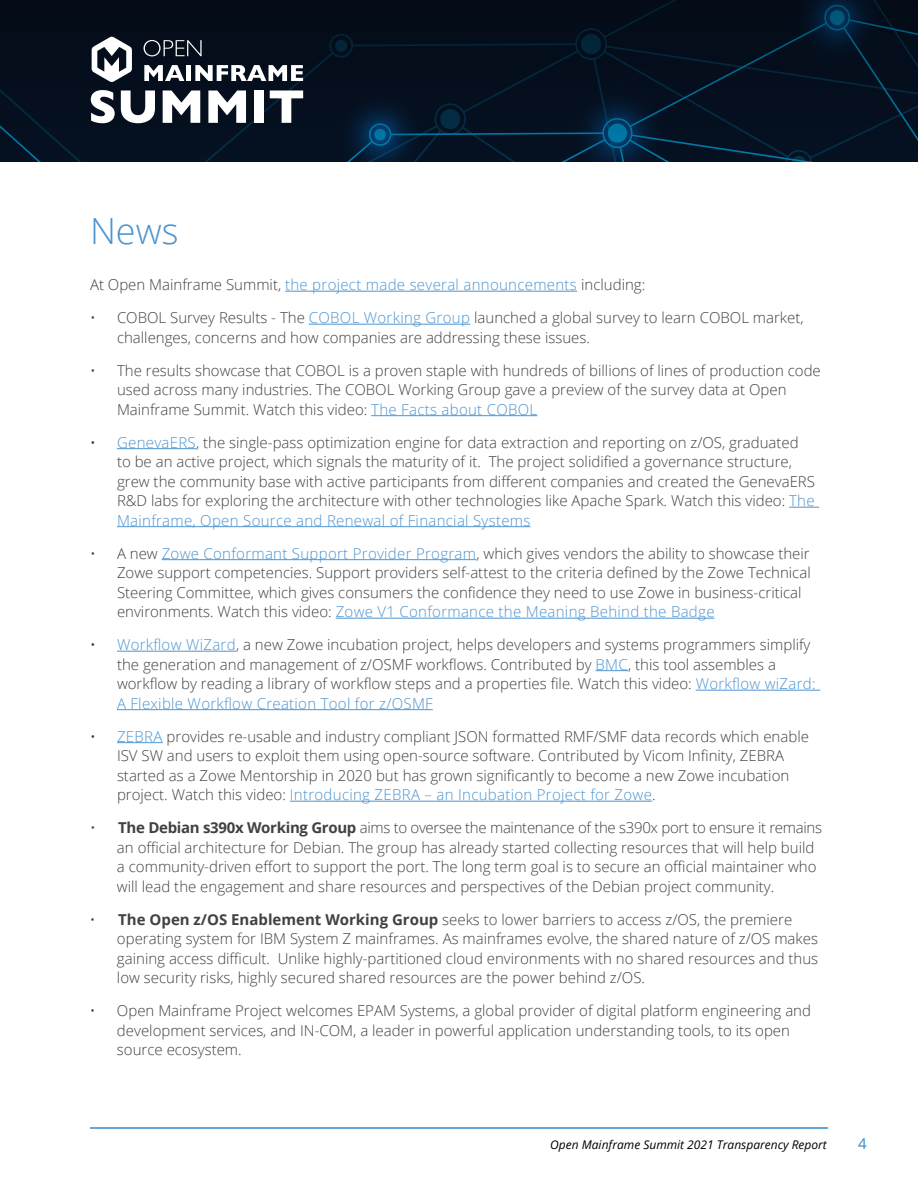
<style>
.page{position:relative;width:918px;height:1188px;background:#fff}
.page>*{position:absolute;margin:0;border:0;box-sizing:border-box;transform-origin:0 0}
.t1{font:300 36px "Open Sans";color:#4c94d0}
.t2{font:300 15px/19.5px "Open Sans";color:#414042}
.t3{font:300 15px "Open Sans";letter-spacing:.02em;color:#4c94d0}
.t4{font:15px "Open Sans";color:#308ccb}
.t5{font:italic 12px "Open Sans";color:#000}
.s1{color:#414042}
.s2{color:#4c94d0}
.s3{color:#1d2946}
.s4{font-weight:700}
</style>
<div class="page">
<hr style="left:90px;top:1127px;width:738px;height:2px;background:#308ccb">
<hr style="left:285px;top:291px;width:292px;height:1px;background:#4c94d0">
<hr style="left:309px;top:324px;width:161px;height:1px;background:#4c94d0">
<hr style="left:371px;top:415px;width:166px;height:1px;background:#4c94d0">
<hr style="left:117px;top:448px;width:79px;height:1px;background:#4c94d0">
<hr style="left:789px;top:507px;width:30px;height:1px;background:#4c94d0">
<hr style="left:117px;top:526px;width:413px;height:1px;background:#4c94d0">
<hr style="left:162px;top:559px;width:314px;height:1px;background:#4c94d0">
<hr style="left:336px;top:618px;width:379px;height:1px;background:#4c94d0">
<hr style="left:117px;top:651px;width:119px;height:1px;background:#4c94d0">
<hr style="left:596px;top:670px;width:32px;height:1px;background:#4c94d0">
<hr style="left:696px;top:690px;width:124px;height:1px;background:#4c94d0">
<hr style="left:117px;top:709px;width:316px;height:1px;background:#4c94d0">
<hr style="left:117px;top:742px;width:46px;height:1px;background:#4c94d0">
<hr style="left:290px;top:801px;width:362px;height:1px;background:#4c94d0">
<svg style="left:0;top:0;width:918px;height:162px;background:#041222"></svg>
<svg style="left:92px;top:37px;width:40px;height:46px"></svg>
<svg style="left:144px;top:40px;width:58px;height:16px"></svg>
<svg style="left:144px;top:65px;width:40px;height:16px"></svg>
<hr style="left:187px;top:65px;width:4px;height:16px;background:#fff">
<svg style="left:195px;top:65px;width:108px;height:16px"></svg>
<svg style="left:91px;top:90px;width:24px;height:33px"></svg>
<svg style="left:121px;top:91px;width:34px;height:32px"></svg>
<svg style="left:163px;top:91px;width:37px;height:32px"></svg>
<svg style="left:208px;top:91px;width:38px;height:32px"></svg>
<div style="left:254px;top:91px;width:10px;height:32px;background:#fff"></div>
<svg style="left:270px;top:91px;width:33px;height:32px"></svg>
<h1 class="t1" style="left:90px;top:206px;width:90px">News</h1>
<p class="t3" style="left:90px;top:274px;width:557px"><span class="s1">At Open Mainframe Summit,</span> the project made several announcements <span class="s1">including:</span></p>
<p class="t2" style="left:117px;top:307px;width:688px;text-indent:-27px">• COBOL Survey Results - The <span class="s2">COBOL Working Group</span> launched a global survey to learn COBOL market, challenges, concerns and how companies are addressing these issues.</p>
<p class="t2" style="left:117px;top:360px;width:705px;text-indent:-27px">• The results showcase that COBOL is a proven staple with hundreds of billions of lines of production code used across many industries. The COBOL Working Group gave a preview of the survey data at Open<br>Mainframe Summit. Watch this video: <span class="s2">The Facts about COBOL</span></p>
<p class="t2" style="left:117px;top:432px;width:700px;text-indent:-27px"><span class="s3">•</span> <span class="s2">GenevaERS</span>, the single-pass optimization engine for data extraction and reporting on z/OS, graduated to be an active project, which signals the maturity of it. The project solidified a governance structure, grew the community base with active participants from different companies and created the GenevaERS R&amp;D labs for exploring the architecture with other technologies like Apache Spark. Watch this video: <span class="s2">The Mainframe, Open Source and Renewal of Financial Systems</span></p>
<p class="t2" style="left:117px;top:543px;width:695px;text-indent:-27px">• A new <span class="s2">Zowe Conformant Support Provider Program</span>, which gives vendors the ability to showcase their Zowe support competencies. Support providers self-attest to the criteria defined by the Zowe Technical Steering Committee, which gives consumers the confidence they need to use Zowe in business-critical environments. Watch this video: <span class="s2">Zowe V1 Conformance the Meaning Behind the Badge</span></p>
<p class="t2" style="left:117px;top:634px;width:700px;text-indent:-27px"><span class="s3">•</span> <span class="s2">Workflow WiZard</span>, a new Zowe incubation project, helps developers and systems programmers simplify the generation and management of z/OSMF workflows. Contributed by <span class="s2">BMC</span>, this tool assembles a workflow by reading a library of workflow steps and a properties file. Watch this video: <span class="s2">Workflow wiZard:<br>A Flexible Workflow Creation Tool for z/OSMF</span></p>
<p class="t2" style="left:117px;top:726px;width:693px;text-indent:-27px"><span class="s3">•</span> <span class="s2">ZEBRA</span> provides re-usable and industry compliant JSON formatted RMF/SMF data records which enable ISV SW and users to exploit them using open-source software. Contributed by Vicom Infinity, ZEBRA started as a Zowe Mentorship in 2020 but has grown significantly to become a new Zowe incubation project. Watch this video: <span class="s2">Introducing ZEBRA – an Incubation Project for Zowe</span>.</p>
<p class="t2" style="left:117px;top:817px;width:707px;text-indent:-27px">• <span class="s4">The Debian s390x Working Group</span> aims to oversee the maintenance of the s390x port to ensure it remains an official architecture for Debian. The group has already started collecting resources that will help build a community-driven effort to support the port. The long term goal is to secure an official maintainer who will lead the engagement and share resources and perspectives of the Debian project community.</p>
<p class="t2" style="left:117px;top:909px;width:703px;text-indent:-27px">• <span class="s4">The Open z/OS Enablement Working Group</span> seeks to lower barriers to access z/OS, the premiere operating system for IBM System Z mainframes. As mainframes evolve, the shared nature of z/OS makes gaining access difficult. Unlike highly-partitioned cloud environments with no shared resources and thus low security risks, highly secured shared resources are the power behind z/OS.</p>
<p class="t2" style="left:117px;top:1000px;width:696px;text-indent:-27px">• Open Mainframe Project welcomes EPAM Systems, a global provider of digital platform engineering and development services, and IN-COM, a leader in powerful application understanding tools, to its open source ecosystem.</p>
<p class="t5" style="left:550px;top:1136px;width:278px">Open Mainframe Summit 2021 Transparency Report</p>
<p class="t4" style="left:858px;top:1133px;width:10px">4</p>
</div>
